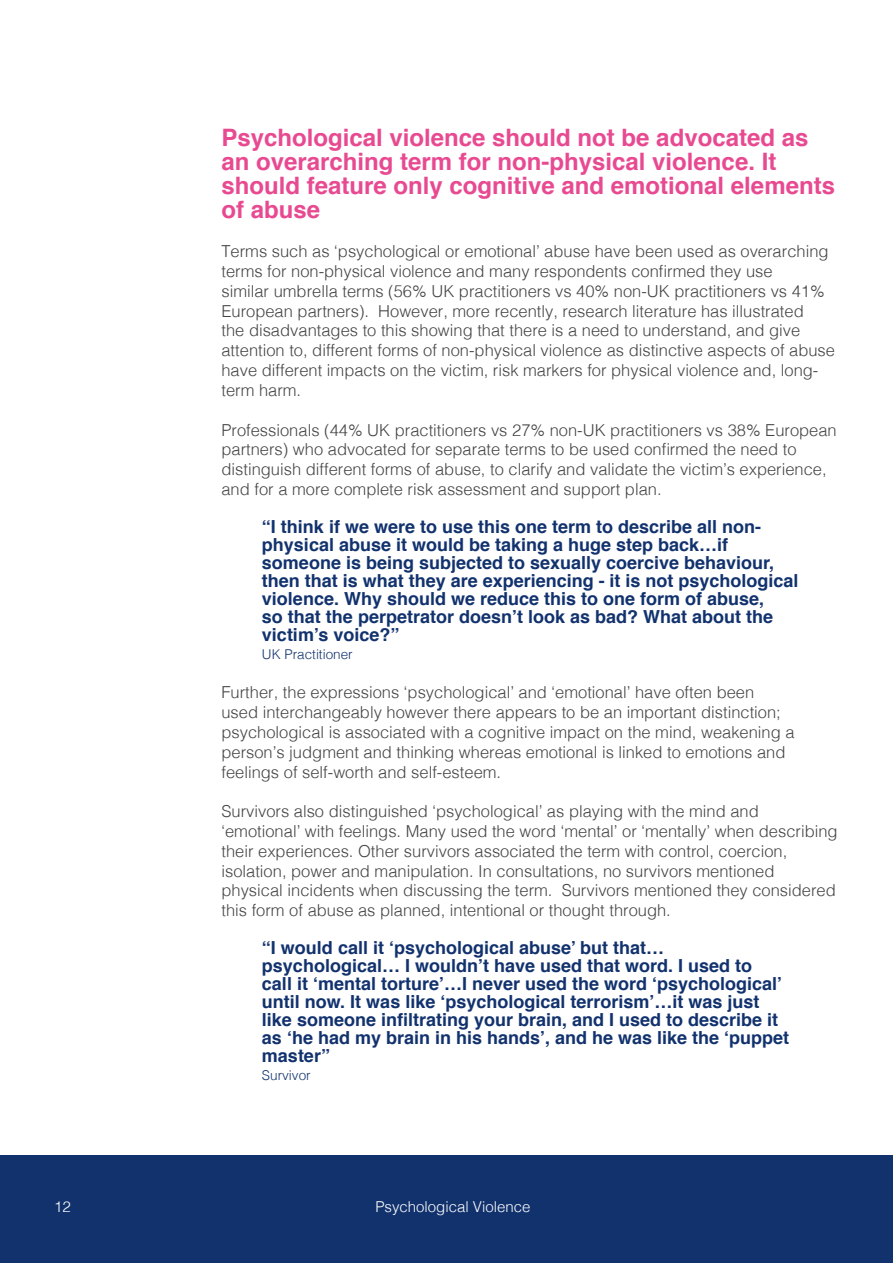
<style>
.page{position:relative;width:893px;height:1263px;background:#fff}
.page>*{position:absolute;margin:0;border:0;box-sizing:border-box;transform-origin:0 0}
.New_Eperimental_pink{font:700 24px/24px "Helvetica";color:#e84a91}
.NEW_Quote{font:700 18px/18px "Helvetica";color:#12326e}
.NEW_Body{font:300 16.5px/19.8px "Helvetica";color:#444}
.t1{font:300 15px "Helvetica";color:#fff}
.NEW_Attribute{font:300 13.5px "Helvetica";color:#12326e}
</style>
<div class="page">
<div style="left:0;top:1155px;width:893px;height:108px;background:#12326e"></div>
<p class="New_Eperimental_pink" style="left:221px;top:126px;width:615px">Psychological violence should not be advocated as an overarching term for non-physical violence. It should feature only cognitive and emotional elements of abuse</p>
<p class="NEW_Body" style="left:221px;top:240px;width:615px">Terms such as ‘psychological or emotional’ abuse have been used as overarching terms for non-physical violence and many respondents confirmed they use<br>similar umbrella terms (56% UK practitioners vs 40% non-UK practitioners vs 41% European partners). However, more recently, research literature has illustrated<br>the disadvantages to this showing that there is a need to understand, and give attention to, different forms of non-physical violence as distinctive aspects of abuse have different impacts on the victim, risk markers for physical violence and, long&shy;term harm.</p>
<p class="NEW_Body" style="left:221px;top:419px;width:617px">Professionals (44% UK practitioners vs 27% non-UK practitioners vs 38% European partners) who advocated for separate terms to be used confirmed the need to distinguish different forms of abuse, to clarify and validate the victim’s experience, and for a more complete risk assessment and support plan.</p>
<p class="NEW_Quote" style="left:262px;top:518px;width:538px">“I think if we were to use this one term to describe all non&shy;physical abuse it would be taking a huge step back…if someone is being subjected to sexually coercive behaviour, then that is what they are experiencing - it is not psychological violence. Why should we reduce this to one form of abuse,<br>so that the perpetrator doesn’t look as bad? What about the victim’s voice?”</p>
<p class="NEW_Attribute" style="left:262px;top:642px;width:92px">UK Practitioner</p>
<p class="NEW_Body" style="left:221px;top:681px;width:575px">Further, the expressions ‘psychological’ and ‘emotional’ have often been used interchangeably however there appears to be an important distinction; psychological is associated with a cognitive impact on the mind, weakening a person’s judgment and thinking whereas emotional is linked to emotions and feelings of self-worth and self-esteem.</p>
<p class="NEW_Body" style="left:221px;top:800px;width:618px">Survivors also distinguished ‘psychological’ as playing with the mind and ‘emotional’ with feelings. Many used the word ‘mental’ or ‘mentally’ when describing their experiences. Other survivors associated the term with control, coercion, isolation, power and manipulation. In consultations, no survivors mentioned physical incidents when discussing the term. Survivors mentioned they considered this form of abuse as planned, intentional or thought through.</p>
<p class="NEW_Quote" style="left:262px;top:939px;width:529px">“I would call it ‘psychological abuse’ but that… psychological… I wouldn’t have used that word. I used to<br>call it ‘mental torture’…I never used the word ‘psychological’ until now. It was like ‘psychological terrorism’…it was just like someone infiltrating your brain, and I used to describe it as ‘he had my brain in his hands’, and he was like the ‘puppet master”</p>
<p class="NEW_Attribute" style="left:262px;top:1064px;width:50px">Survivor</p>
<p class="t1" style="left:54px;top:1194px;width:18px">12</p>
<p class="t1" style="left:375px;top:1194px;width:157px">Psychological Violence</p>
</div>
